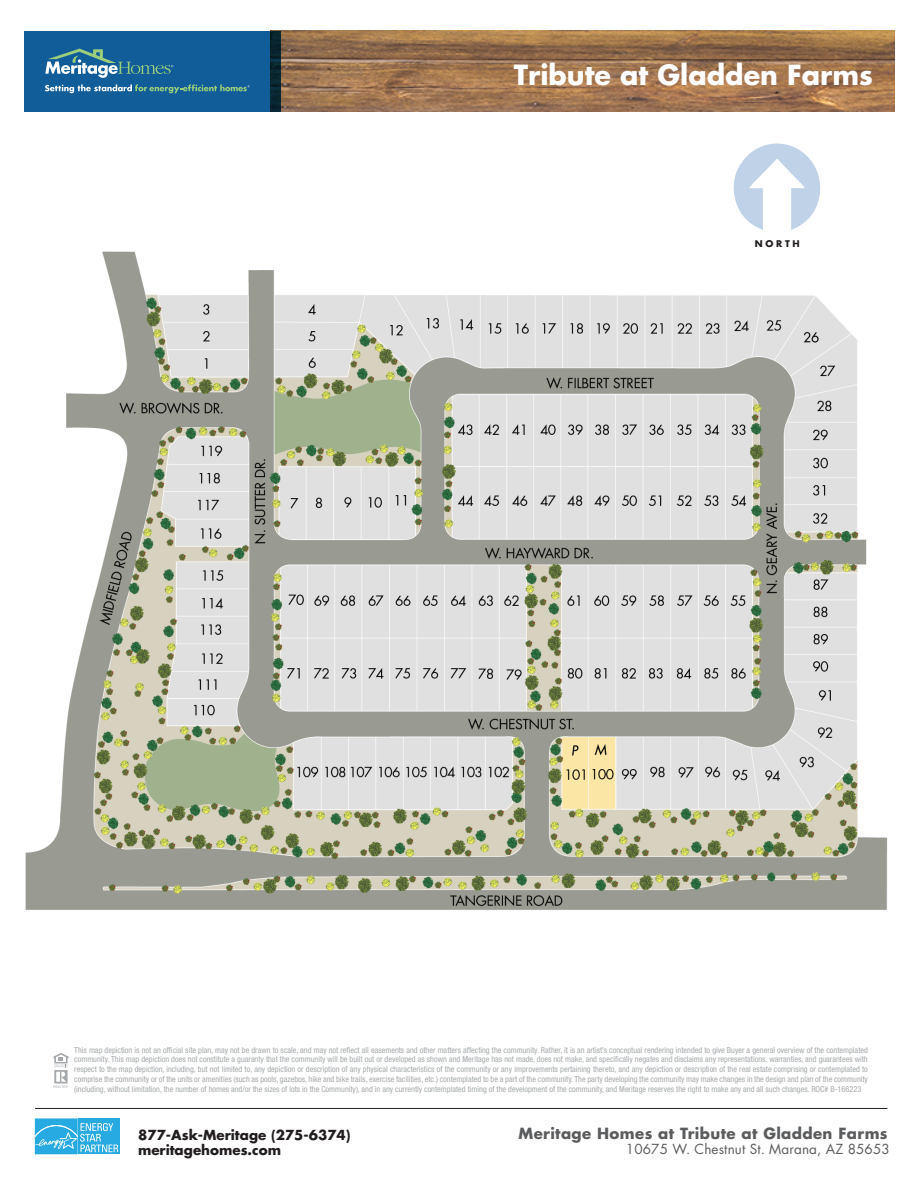
<style>
.page{position:relative;width:918px;height:1188px;background:#fff}
.page>*{position:absolute;margin:0;border:0;box-sizing:border-box;transform-origin:0 0}
.t1{font:700 27px "Futura Std";color:#fff}
.t2{font:700 15px "Futura Std";letter-spacing:.025em;color:#5b5c5e}
.t3{font:700 13.5px/15px "Futura Std";color:#221e1f}
.t4{font:13.5px "Futura Std";letter-spacing:.01em;color:#5b5c5e}
.t5{font:700 9px "Futura Std";letter-spacing:.3em;color:#231f20}
.t6{font:condensed 8.25px/9.8px "Helvetica Neue LT Std";color:#a5a9ab;text-align:justify}
</style>
<div class="page">
<img style="left:26px;top:251px;width:862px;height:659px">
<svg style="left:733px;top:143px;width:87px;height:87px"></svg>
<svg style="left:54px;top:1053px;width:15px;height:35px"></svg>
<img style="left:281px;top:31px;width:614px;height:81px">
<div style="left:25px;top:31px;width:256px;height:81px;background:#105d99"></div>
<svg style="left:45px;top:49px;width:128px;height:29px"></svg>
<svg style="left:45px;top:84px;width:205px;height:9px"></svg>
<hr style="left:35px;top:1108px;width:852px;height:1px;background:#221e1f">
<svg style="left:34px;top:1118px;width:86px;height:37px;background:#4fb9e6"></svg>
<h1 class="t1" style="left:514px;top:57px;width:361px">Tribute at Gladden Farms</h1>
<p class="t5" style="left:755px;top:238px;width:46px">NORTH</p>
<p class="t6" style="left:74px;top:1045px;width:795px">This map depiction is not an official site plan, may not be drawn to scale, and may not reflect all easements and other matters affecting the community. Rather, it is an artist’s conceptual rendering intended to give Buyer a general overview of the contemplated community. This map depiction does not constitute a guaranty that the community will be built out or developed as shown and Meritage has not made, does not make, and specifically negates and disclaims any representations, warranties, and guarantees with respect to the map depiction, including, but not limited to, any depiction or description of any physical characteristics of the community or any improvements pertaining thereto, and any depiction or description of the real estate comprising or contemplated to comprise the community or of the units or amenities (such as pools, gazebos, hike and bike trails, exercise facilities, etc.) contemplated to be a part of the community. The party developing the community may make changes in the design and plan of the community (including, without limitation, the number of homes and/or the sizes of lots in the Community), and in any currently contemplated timing of the development of the community, and Meritage reserves the right to make any and all such changes. ROC# B-166223</p>
<h3 class="t3" style="left:138px;top:1127px;width:214px">877-Ask-Meritage (275-6374) meritagehomes.com</h3>
<h2 class="t2" style="left:519px;top:1123px;width:371px">Meritage Homes at Tribute at Gladden Farms</h2>
<h3 class="t4" style="left:626px;top:1140px;width:265px">10675 W. Chestnut St. Marana, AZ 85653</h3>
</div>
